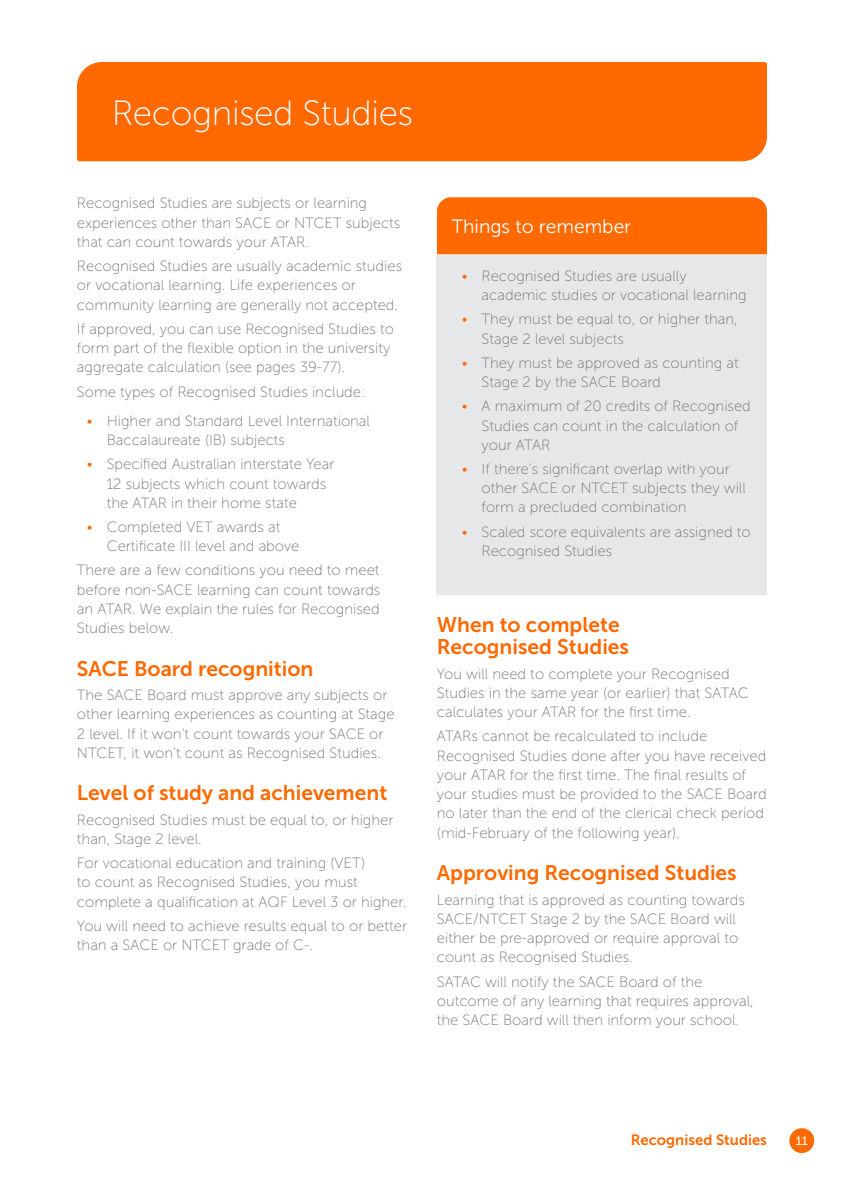
<style>
.page{position:relative;width:844px;height:1191px;background:#fff}
.page>*{position:absolute;margin:0;border:0;box-sizing:border-box;transform-origin:0 0}
.Masthead_-_Museo_100{font:35px "Museo Sans 100";letter-spacing:-.01em;color:#fff}
.Secondary_Heading{font:21px/22.8px "Museo Sans 700";color:#ff6900}
.Masthead_-_16pt{font:19.25px "Museo Sans 300";color:#fff}
.Body_Copy_-_Last_Par{font:14.88px/19.2px "Museo Sans 100";color:#787878}
.Body_Copy{font:14.88px/19.2px "Museo Sans 100";color:#787878}
.t1{font:14.88px "Museo Sans 700";color:#ff6900}
.t2{font:12.25px "Museo Sans 500";color:#fff}
.s1{color:#ff6900}
</style>
<div class="page">
<div style="left:789px;top:1128px;width:25px;height:25px;background:#ff6900;border-radius:50%"></div>
<div style="left:437px;top:255px;width:329px;height:340px;background:#e6e7e9"></div>
<div style="left:437px;top:197px;width:329px;height:57px;background:#ff6900"></div>
<div style="left:77px;top:62px;width:689px;height:99px;background:#ff6900"></div>
<p class="Masthead_-_Museo_100" style="left:112px;top:94px;width:303px">Recognised Studies</p>
<p class="Body_Copy" style="left:77px;top:194px;width:325px">Recognised Studies are subjects or learning experiences other than SACE or NTCET subjects that can count towards your ATAR.</p>
<p class="Body_Copy" style="left:77px;top:256px;width:326px">Recognised Studies are usually academic studies or vocational learning. Life experiences or community learning are generally not accepted.</p>
<p class="Body_Copy" style="left:77px;top:319px;width:318px">If approved, you can use Recognised Studies to form part of the flexible option in the university aggregate calculation (see pages 39-77).</p>
<p class="Body_Copy_-_Last_Par" style="left:77px;top:382px;width:290px">Some types of Recognised Studies include:</p>
<p class="Body_Copy_-_Last_Par" style="left:107px;top:411px;width:265px;text-indent:-20px"><span class="s1">•</span> Higher and Standard Level International<br>Baccalaureate (IB) subjects</p>
<p class="Body_Copy_-_Last_Par" style="left:107px;top:455px;width:229px;text-indent:-20px"><span class="s1">•</span> Specified Australian interstate Year<br>12 subjects which count towards the ATAR in their home state</p>
<p class="Body_Copy_-_Last_Par" style="left:107px;top:517px;width:194px;text-indent:-20px"><span class="s1">•</span> Completed VET awards at<br>Certificate III level and above</p>
<p class="Body_Copy_-_Last_Par" style="left:77px;top:561px;width:305px;text-align:justify">There are a few conditions you need to meet before non-SACE learning can count towards an ATAR. We explain the rules for Recognised Studies below.</p>
<p class="Secondary_Heading" style="left:77px;top:657px;width:238px">SACE Board recognition</p>
<p class="Body_Copy_-_Last_Par" style="left:77px;top:685px;width:319px">The SACE Board must approve any subjects or other learning experiences as counting at Stage 2 level. If it won’t count towards your SACE or NTCET, it won’t count as Recognised Studies.</p>
<p class="Secondary_Heading" style="left:77px;top:782px;width:312px">Level of study and achievement</p>
<p class="Body_Copy" style="left:77px;top:810px;width:318px">Recognised Studies must be equal to, or higher than, Stage 2 level.</p>
<p class="Body_Copy" style="left:77px;top:853px;width:331px">For vocational education and training (VET)<br>to count as Recognised Studies, you must complete a qualification at AQF Level 3 or higher.</p>
<p class="Body_Copy_-_Last_Par" style="left:77px;top:916px;width:331px">You will need to achieve results equal to or better than a SACE or NTCET grade of C-.</p>
<p class="Masthead_-_16pt" style="left:451px;top:216px;width:181px">Things to remember</p>
<p class="Body_Copy_-_Last_Par" style="left:481px;top:266px;width:266px;text-indent:-20px"><span class="s1">•</span> Recognised Studies are usually academic studies or vocational learning</p>
<p class="Body_Copy_-_Last_Par" style="left:481px;top:310px;width:258px;text-indent:-20px"><span class="s1">•</span> They must be equal to, or higher than,<br>Stage 2 level subjects</p>
<p class="Body_Copy_-_Last_Par" style="left:481px;top:353px;width:258px;text-indent:-20px"><span class="s1">•</span> They must be approved as counting at<br>Stage 2 by the SACE Board</p>
<p class="Body_Copy_-_Last_Par" style="left:481px;top:397px;width:271px;text-indent:-20px"><span class="s1">•</span> A maximum of 20 credits of Recognised<br>Studies can count in the calculation of your ATAR</p>
<p class="Body_Copy_-_Last_Par" style="left:481px;top:459px;width:266px;text-indent:-20px"><span class="s1">•</span> If there’s significant overlap with your other SACE or NTCET subjects they will form a precluded combination</p>
<p class="Body_Copy_-_Last_Par" style="left:481px;top:522px;width:270px;text-indent:-20px"><span class="s1">•</span> Scaled score equivalents are assigned to<br>Recognised Studies</p>
<p class="Secondary_Heading" style="left:437px;top:613px;width:194px">When to complete<br>Recognised Studies</p>
<p class="Body_Copy" style="left:437px;top:664px;width:313px">You will need to complete your Recognised<br>Studies in the same year (or earlier) that SATAC calculates your ATAR for the first time.</p>
<p class="Body_Copy_-_Last_Par" style="left:437px;top:727px;width:331px">ATARs cannot be recalculated to include Recognised Studies done after you have received your ATAR for the first time. The final results of your studies must be provided to the SACE Board no later than the end of the clerical check period (mid-February of the following year).</p>
<p class="Secondary_Heading" style="left:437px;top:861px;width:301px">Approving Recognised Studies</p>
<p class="Body_Copy" style="left:437px;top:890px;width:309px">Learning that is approved as counting towards SACE/NTCET Stage 2 by the SACE Board will either be pre-approved or require approval to count as Recognised Studies.</p>
<p class="Body_Copy" style="left:437px;top:972px;width:318px">SATAC will notify the SACE Board of the outcome of any learning that requires approval, the SACE Board will then inform your school.</p>
<p class="t1" style="left:630px;top:1131px;width:138px">Recognised Studies</p>
<p class="t2" style="left:795px;top:1134px;width:13px">11</p>
</div>
